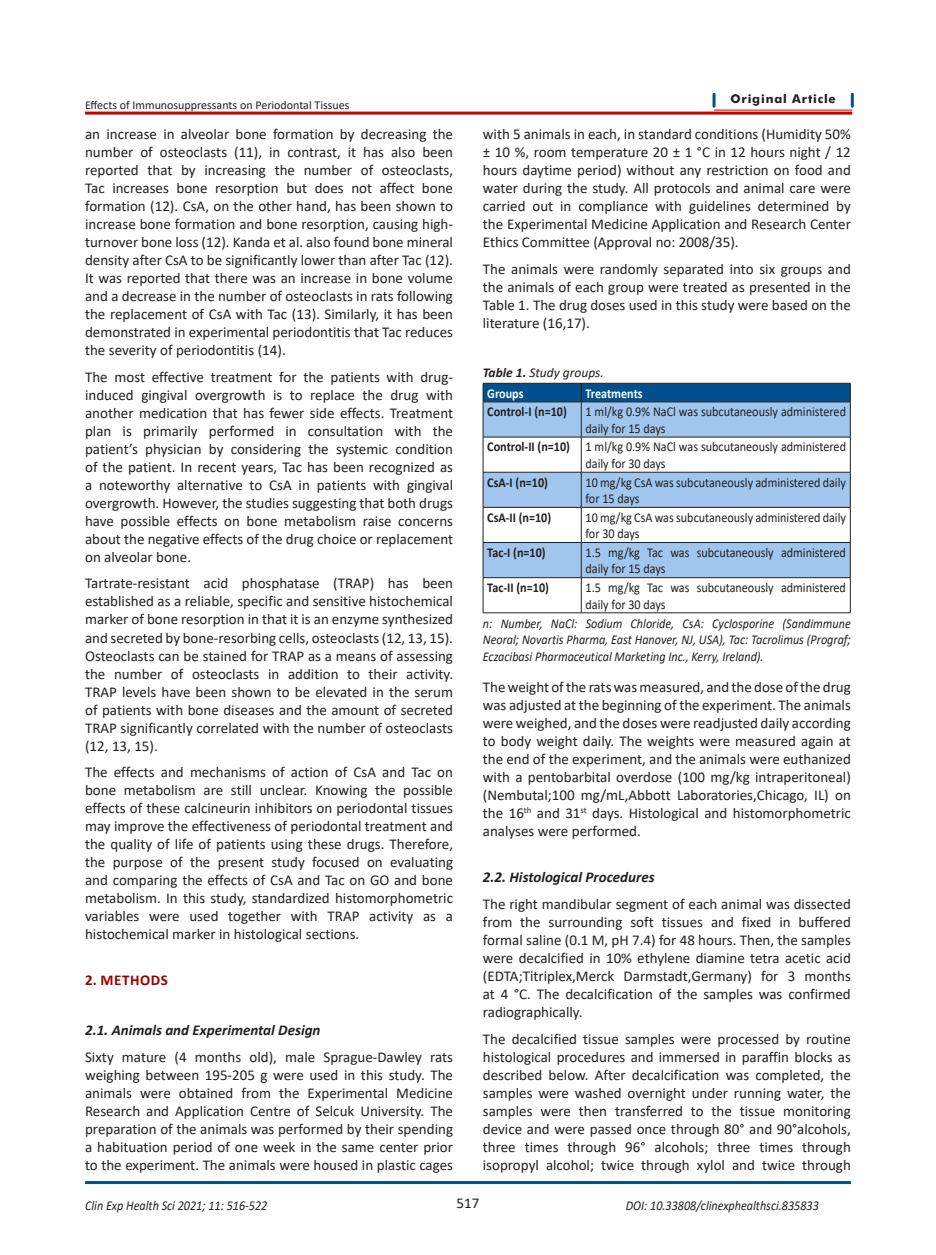
<style>
.page{position:relative;width:936px;height:1255px;background:#fff}
.page>*{position:absolute;margin:0;border:0;box-sizing:border-box;transform-origin:0 0}
.MNormal-TR{font:15px/18px "Calibri";color:#231f20;text-align:justify}
.t1{font:italic 700 15px "Calibri";color:#231f20}
.t2{font:700 15px "Calibri";letter-spacing:.04em;color:#9a0000}
.TabloTxt{font:13.5px/16.5px "Calibri";color:#231f20;scale:.9 1}
.TabloTxt-2{font:italic 13.5px/16.5px "Calibri";color:#231f20;text-align:justify;scale:.9 1}
.TabloTxt-3{font:700 13.5px "Calibri";color:#231f20;scale:.9 1}
.TabloH{font:italic 13.5px "Calibri";color:#231f20}
.TabloTxt-4{font:700 13.5px "Calibri";color:#fff;scale:.9 1}
.t3{font:12px "Calibri";color:#231f20}
.t4{font:700 12px "Futura BT";letter-spacing:.07em;color:#231f20}
.s1{font-weight:700}
</style>
<div class="page">
<hr style="left:85px;top:1180px;width:765px;height:3px;background:#005090">
<hr style="left:85px;top:112px;width:767px;height:3px;background:#c80000">
<svg style="left:712px;top:94px;width:3px;height:12px"></svg>
<svg style="left:850px;top:94px;width:3px;height:12px"></svg>
<hr style="left:714px;top:110px;width:138px;height:1px;background:#c80000">
<svg style="left:484px;top:402px;width:366px;height:175px;fill:#a0c6ee"></svg>
<div style="left:483px;top:383px;width:368px;height:19px;background:#005090"></div>
<hr style="left:483px;top:401px;width:98px;height:1px;background:#231f20">
<hr style="left:483px;top:402px;width:1px;height:35px;background:#231f20">
<hr style="left:581px;top:401px;width:269px;height:1px;background:#231f20">
<hr style="left:581px;top:402px;width:1px;height:35px;background:#231f20">
<hr style="left:850px;top:402px;width:1px;height:35px;background:#231f20">
<hr style="left:483px;top:437px;width:98px;height:1px;background:#231f20">
<hr style="left:483px;top:437px;width:1px;height:35px;background:#231f20">
<hr style="left:581px;top:437px;width:269px;height:1px;background:#231f20">
<hr style="left:581px;top:437px;width:1px;height:35px;background:#231f20">
<hr style="left:850px;top:437px;width:1px;height:35px;background:#231f20">
<hr style="left:483px;top:472px;width:98px;height:1px;background:#231f20">
<hr style="left:483px;top:472px;width:1px;height:35px;background:#231f20">
<hr style="left:581px;top:472px;width:269px;height:1px;background:#231f20">
<hr style="left:581px;top:472px;width:1px;height:35px;background:#231f20">
<hr style="left:850px;top:472px;width:1px;height:35px;background:#231f20">
<hr style="left:483px;top:507px;width:98px;height:1px;background:#231f20">
<hr style="left:483px;top:507px;width:1px;height:35px;background:#231f20">
<hr style="left:581px;top:507px;width:269px;height:1px;background:#231f20">
<hr style="left:581px;top:507px;width:1px;height:35px;background:#231f20">
<hr style="left:850px;top:507px;width:1px;height:35px;background:#231f20">
<hr style="left:483px;top:542px;width:98px;height:1px;background:#231f20">
<hr style="left:483px;top:542px;width:1px;height:35px;background:#231f20">
<hr style="left:581px;top:542px;width:269px;height:1px;background:#231f20">
<hr style="left:581px;top:542px;width:1px;height:35px;background:#231f20">
<hr style="left:850px;top:542px;width:1px;height:35px;background:#231f20">
<hr style="left:483px;top:577px;width:98px;height:1px;background:#231f20">
<hr style="left:483px;top:578px;width:1px;height:34px;background:#231f20">
<hr style="left:581px;top:577px;width:269px;height:1px;background:#231f20">
<hr style="left:581px;top:578px;width:1px;height:34px;background:#231f20">
<hr style="left:850px;top:578px;width:1px;height:34px;background:#231f20">
<hr style="left:483px;top:612px;width:98px;height:1px;background:#231f20">
<hr style="left:581px;top:612px;width:269px;height:1px;background:#231f20">
<p class="t3" style="left:85px;top:97px;width:266px">Effects of Immunosuppressants on Periodontal Tissues</p>
<p class="MNormal-TR" style="left:85px;top:124px;width:369px">an increase in alveolar bone formation by decreasing the number of osteoclasts (11), in contrast, it has also been reported that by increasing the number of osteoclasts, Tac increases bone resorption but does not affect bone formation (12). CsA, on the other hand, has been shown to increase bone formation and bone resorption, causing high&shy;turnover bone loss (12). Kanda et al. also found bone mineral density after CsA to be significantly lower than after Tac (12).<br>It was reported that there was an increase in bone volume and a decrease in the number of osteoclasts in rats following the replacement of CsA with Tac (13). Similarly, it has been demonstrated in experimental periodontitis that Tac reduces the severity of periodontitis (14).</p>
<p class="MNormal-TR" style="left:85px;top:367px;width:369px">The most effective treatment for the patients with drug&shy;induced gingival overgrowth is to replace the drug with another medication that has fewer side effects. Treatment plan is primarily performed in consultation with the patient’s physician by considering the systemic condition of the patient. In recent years, Tac has been recognized as a noteworthy alternative to CsA in patients with gingival overgrowth. However, the studies suggesting that both drugs have possible effects on bone metabolism raise concerns about the negative effects of the drug choice or replacement on alveolar bone.</p>
<p class="MNormal-TR" style="left:85px;top:574px;width:369px">Tartrate-resistant acid phosphatase (TRAP) has been established as a reliable, specific and sensitive histochemical marker of bone resorption in that it is an enzyme synthesized and secreted by bone-resorbing cells, osteoclasts (12, 13, 15).<br>Osteoclasts can be stained for TRAP as a means of assessing the number of osteoclasts in addition to their activity.<br>TRAP levels have been shown to be elevated in the serum of patients with bone diseases and the amount of secreted TRAP significantly correlated with the number of osteoclasts (12, 13, 15).</p>
<p class="MNormal-TR" style="left:85px;top:762px;width:369px">The effects and mechanisms of action of CsA and Tac on bone metabolism are still unclear. Knowing the possible effects of these calcineurin inhibitors on periodontal tissues may improve the effectiveness of periodontal treatment and the quality of life of patients using these drugs. Therefore, the purpose of the present study focused on evaluating and comparing the effects of CsA and Tac on GO and bone metabolism. In this study, standardized histomorphometric variables were used together with TRAP activity as a histochemical marker in histological sections.</p>
<h2 class="t2" style="left:85px;top:969px;width:84px">2. METHODS</h2>
<h3 class="t1" style="left:85px;top:1019px;width:237px">2.1. Animals and Experimental Design</h3>
<p class="MNormal-TR" style="left:85px;top:1047px;width:369px">Sixty mature (4 months old), male Sprague-Dawley rats weighing between 195-205 g were used in this study. The animals were obtained from the Experimental Medicine Research and Application Centre of Selcuk University. The preparation of the animals was performed by their spending a habituation period of one week in the same center prior to the experiment. The animals were housed in plastic cages</p>
<p class="t4" style="left:730px;top:92px;width:107px">Original Article</p>
<p class="MNormal-TR" style="left:483px;top:124px;width:369px">with 5 animals in each, in standard conditions (Humidity 50% ± 10 %, room temperature 20 ± 1 °C in 12 hours night / 12 hours daytime period) without any restriction on food and water during the study. All protocols and animal care were carried out in compliance with guidelines determined by the Experimental Medicine Application and Research Center Ethics Committee (Approval no: 2008/35).</p>
<p class="MNormal-TR" style="left:483px;top:259px;width:369px">The animals were randomly separated into six groups and the animals of each group were treated as presented in the Table 1. The drug doses used in this study were based on the literature (16,17).</p>
<p class="TabloH" style="left:483px;top:363px;width:122px"><span class="s1">Table 1.</span> Study groups.</p>
<p class="TabloTxt-4" style="left:487px;top:383px;width:42px">Groups</p>
<p class="TabloTxt-4" style="left:585px;top:383px;width:65px">Treatments</p>
<p class="TabloTxt-3" style="left:487px;top:402px;width:90px">Control-I (n=10)</p>
<p class="TabloTxt" style="left:585px;top:403px;width:291px">1 ml/kg 0.9% NaCl was subcutaneously administered daily for 15 days</p>
<p class="TabloTxt-3" style="left:487px;top:437px;width:93px">Control-II (n=10)</p>
<p class="TabloTxt" style="left:585px;top:438px;width:291px">1 ml/kg 0.9% NaCl was subcutaneously administered daily for 30 days</p>
<p class="TabloTxt-3" style="left:487px;top:472px;width:69px">CsA-I (n=10)</p>
<p class="TabloTxt" style="left:585px;top:473px;width:291px">10 mg/kg CsA was subcutaneously administered daily for 15 days</p>
<p class="TabloTxt-3" style="left:487px;top:507px;width:73px">CsA-II (n=10)</p>
<p class="TabloTxt" style="left:585px;top:508px;width:291px">10 mg/kg CsA was subcutaneously administered daily for 30 days</p>
<p class="TabloTxt-3" style="left:487px;top:543px;width:66px">Tac-I (n=10)</p>
<p class="TabloTxt" style="left:585px;top:544px;width:291px">1.5 mg/kg Tac was subcutaneously administered daily for 15 days</p>
<p class="TabloTxt-3" style="left:487px;top:578px;width:70px">Tac-II (n=10)</p>
<p class="TabloTxt" style="left:585px;top:579px;width:291px">1.5 mg/kg Tac was subcutaneously administered daily for 30 days</p>
<p class="TabloTxt-2" style="left:483px;top:614px;width:410px">n: Number, NaCl: Sodium Chloride, CsA: Cyclosporine (Sandimmune Neoral; Novartis Pharma, East Hanover, NJ, USA), Tac: Tacrolimus (Prograf; Eczacibasi Pharmaceutical Marketing Inc., Kerry, Ireland).</p>
<p class="MNormal-TR" style="left:483px;top:677px;width:369px">The weight of the rats was measured, and the dose of the drug was adjusted at the beginning of the experiment. The animals were weighed, and the doses were readjusted daily according to body weight daily. The weights were measured again at the end of the experiment, and the animals were euthanized with a pentobarbital overdose (100 mg/kg intraperitoneal) (Nembutal;100 mg/mL,Abbott Laboratories,Chicago, IL) on the 16<sup>th</sup> and 31<sup>st</sup> days. Histological and histomorphometric analyses were performed.</p>
<h3 class="t1" style="left:483px;top:866px;width:173px">2.2. Histological Procedures</h3>
<p class="MNormal-TR" style="left:483px;top:894px;width:369px">The right mandibular segment of each animal was dissected from the surrounding soft tissues and fixed in buffered formal saline (0.1 M, pH 7.4) for 48 hours. Then, the samples were decalcified in 10% ethylene diamine tetra acetic acid (EDTA;Titriplex,Merck Darmstadt,Germany) for 3 months at 4 °C. The decalcification of the samples was confirmed radiographically.</p>
<p class="MNormal-TR" style="left:483px;top:1029px;width:369px">The decalcified tissue samples were processed by routine histological procedures and immersed in paraffin blocks as described below. After decalcification was completed, the samples were washed overnight under running water, the samples were then transferred to the tissue monitoring device and were passed once through 80° and 90°alcohols, three times through 96° alcohols; three times through isopropyl alcohol; twice through xylol and twice through</p>
<p class="TabloTxt-2" style="left:85px;top:1196px;width:204px">Clin Exp Health Sci 2021; 11: 516-522</p>
<p class="MNormal-TR" style="left:456px;top:1193px;width:24px">517</p>
<p class="TabloTxt-2" style="left:625px;top:1196px;width:216px">DOI: 10.33808/clinexphealthsci.835833</p>
</div>
